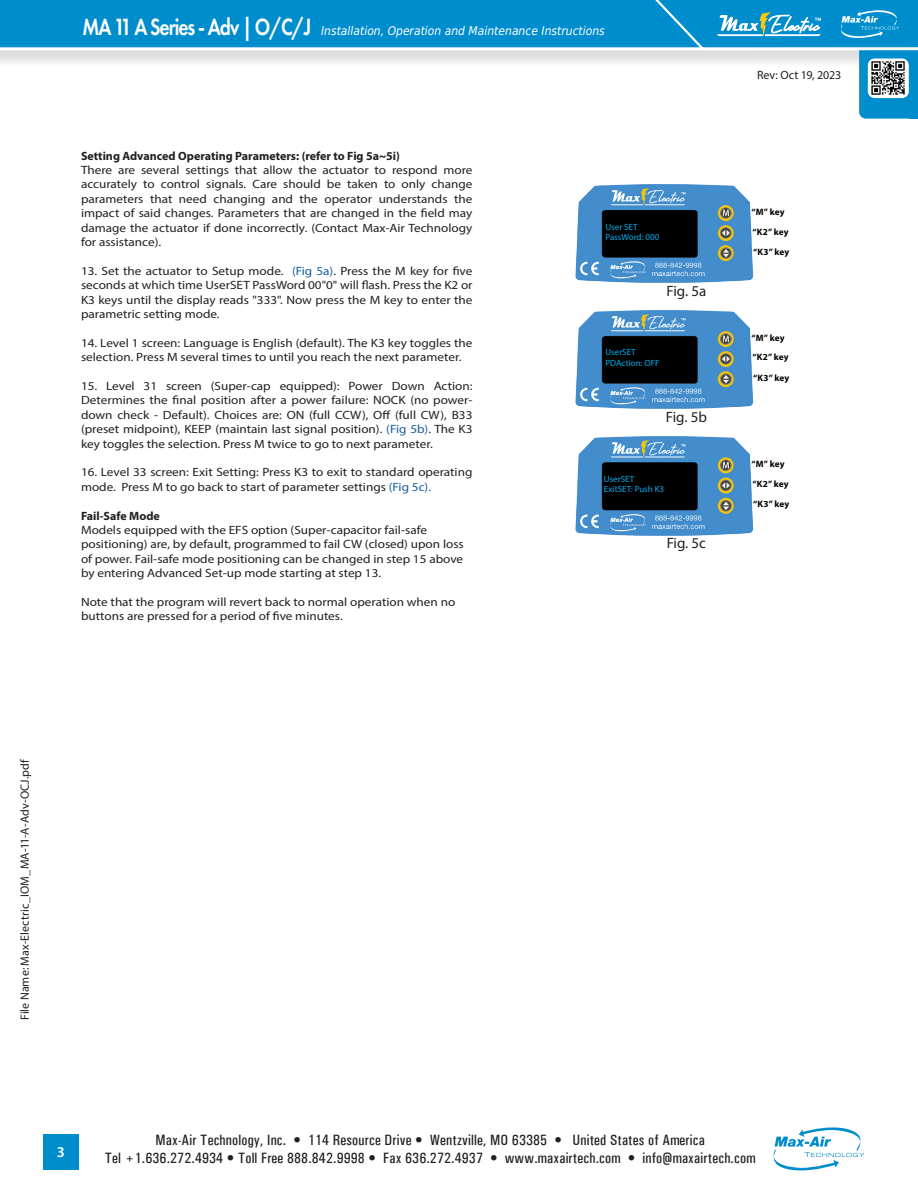
<style>
.page{position:relative;width:918px;height:1188px;background:#fff}
.page>*{position:absolute;margin:0;border:0;box-sizing:border-box;transform-origin:0 0}
.t1{font:500 condensed 15px/18px "Univers";letter-spacing:.01em;color:#231f20;text-align:center}
.t2{font:15px "Myriad Pro";color:#231f20}
.t3{font:600 15px "Myriad Pro";color:#fff}
.t4{font:12px/14.4px "Myriad Pro";color:#231f20;scale:1.1 1}
.Heading2{font:italic 12px "DejaVu Sans Condensed";color:#fff}
.t5{font:700 12px "Myriad Pro";color:#231f20}
.t6{font:12px "Myriad Pro";color:#231f20}
.t7{font:700 9.3px/19.8px "Myriad Pro";letter-spacing:.015em;color:#000}
.t8{font:9px "Myriad Pro";color:#00aeef}
.s1{font-family:"Futura PT";font-weight:600;font-style:normal;font-size:24.3px}
.s2{color:#175d9e}
</style>
<div class="page">
<div style="left:0;top:0;width:918px;height:69px;background:#231f20;opacity:.15"></div>
<div style="left:0;top:0;width:546px;height:50px;background:#008dce"></div>
<div style="left:859px;top:38px;width:59px;height:81px;background:#008dce;border-radius:7px"></div>
<img style="left:868px;top:58px;width:41px;height:40px">
<div style="left:909px;top:39px;width:9px;height:80px;background:#008dce"></div>
<svg style="left:774px;top:1128px;width:90px;height:42px"></svg>
<div style="left:43px;top:1134px;width:35px;height:35px;background:#008dce"></div>
<svg style="left:546px;top:0;width:372px;height:52px;background:#259dd3"></svg>
<img style="left:576px;top:436px;width:177px;height:100px">
<div style="left:604px;top:469px;width:82px;height:35px;background:#000"></div>
<img style="left:576px;top:184px;width:177px;height:99px">
<div style="left:604px;top:217px;width:82px;height:35px;background:#000"></div>
<img style="left:576px;top:310px;width:177px;height:99px">
<div style="left:604px;top:343px;width:82px;height:35px;background:#000"></div>
<p class="Heading2" style="left:82px;top:22px;width:524px"><span class="s1">MA 11 A Series - Adv | O/C/J</span> Installation, Operation and Maintenance Instructions</p>
<p class="t5" style="left:81px;top:148px;width:320px">Setting Advanced Operating Parameters: (refer to Fig 5a~5i)</p>
<p class="t4" style="left:81px;top:163px;width:357px;text-align:justify">There are several settings that allow the actuator to respond more accurately to control signals. Care should be taken to only change parameters that need changing and the operator understands the impact of said changes. Parameters that are changed in the field may damage the actuator if done incorrectly. (Contact Max-Air Technology for assistance).</p>
<p class="t4" style="left:81px;top:263px;width:357px;text-align:justify">13. Set the actuator to Setup mode. <span class="s2">(Fig 5a)</span>. Press the M key for five seconds at which time UserSET PassWord 00"0" will flash. Press the K2 or K3 keys until the display reads "333". Now press the M key to enter the parametric setting mode.</p>
<p class="t4" style="left:81px;top:335px;width:357px">14. Level 1 screen: Language is English (default). The K3 key toggles the selection. Press M several times to until you reach the next parameter.</p>
<p class="t4" style="left:81px;top:379px;width:357px;text-align:justify">15. Level 31 screen (Super-cap equipped): Power Down Action:<br>Determines the final position after a power failure: NOCK (no power&shy;down check - Default). Choices are: ON (full CCW), Off (full CW), B33 (preset midpoint), KEEP (maintain last signal position). <span class="s2">(Fig 5b)</span>. The K3 key toggles the selection. Press M twice to go to next parameter.</p>
<p class="t4" style="left:81px;top:465px;width:357px">16. Level 33 screen: Exit Setting: Press K3 to exit to standard operating mode. Press M to go back to start of parameter settings <span class="s2">(Fig 5c).</span></p>
<p class="t5" style="left:81px;top:508px;width:80px">Fail-Safe Mode</p>
<p class="t4" style="left:81px;top:523px;width:350px">Models equipped with the EFS option (Super-capacitor fail-safe positioning) are, by default, programmed to fail CW (closed) upon loss of power. Fail-safe mode positioning can be changed in step 15 above by entering Advanced Set-up mode starting at step 13.</p>
<p class="t4" style="left:81px;top:595px;width:342px">Note that the program will revert back to normal operation when no buttons are pressed for a period of five minutes.</p>
<p class="t8" style="left:605px;top:221px;width:34px">User SET</p>
<p class="t8" style="left:605px;top:232px;width:55px">PassWord: 000</p>
<p class="t2" style="left:666px;top:282px;width:41px">Fig. 5a</p>
<p class="t8" style="left:605px;top:347px;width:32px">UserSET</p>
<p class="t8" style="left:605px;top:357px;width:55px">PDAction: OFF</p>
<p class="t2" style="left:666px;top:408px;width:43px">Fig. 5b</p>
<p class="t8" style="left:604px;top:473px;width:32px">UserSET</p>
<p class="t8" style="left:604px;top:484px;width:62px">ExitSET: Push K3</p>
<p class="t2" style="left:667px;top:534px;width:41px">Fig. 5c</p>
<p class="t6" style="left:757px;top:67px;width:86px">Rev: Oct 19, 2023</p>
<p class="t7" style="left:752px;top:202px;width:39px">“M” key “K2” key “K3” key</p>
<p class="t7" style="left:752px;top:328px;width:39px">“M” key “K2” key “K3” key</p>
<p class="t7" style="left:752px;top:452px;width:39px">“M” key “K2” key “K3” key</p>
<p class="t7" style="left:752px;top:454px;width:39px">“M” key “K2” key “K3” key</p>
<p class="t6" style="left:17px;top:1020px;width:263px;rotate:-90deg">File Name: Max-Electric_IOM_MA-11-A-Adv-OCJ.pdf</p>
<p class="t3" style="left:57px;top:1143px;width:10px">3</p>
<p class="t1" style="left:105px;top:1131px;width:652px">Max-Air Technology, Inc. • 114 Resource Drive • Wentzville, MO 63385 • United States of America<br>Tel +1.636.272.4934 • Toll Free 888.842.9998 • Fax 636.272.4937 • www.maxairtech.com • info@maxairtech.com</p>
</div>
